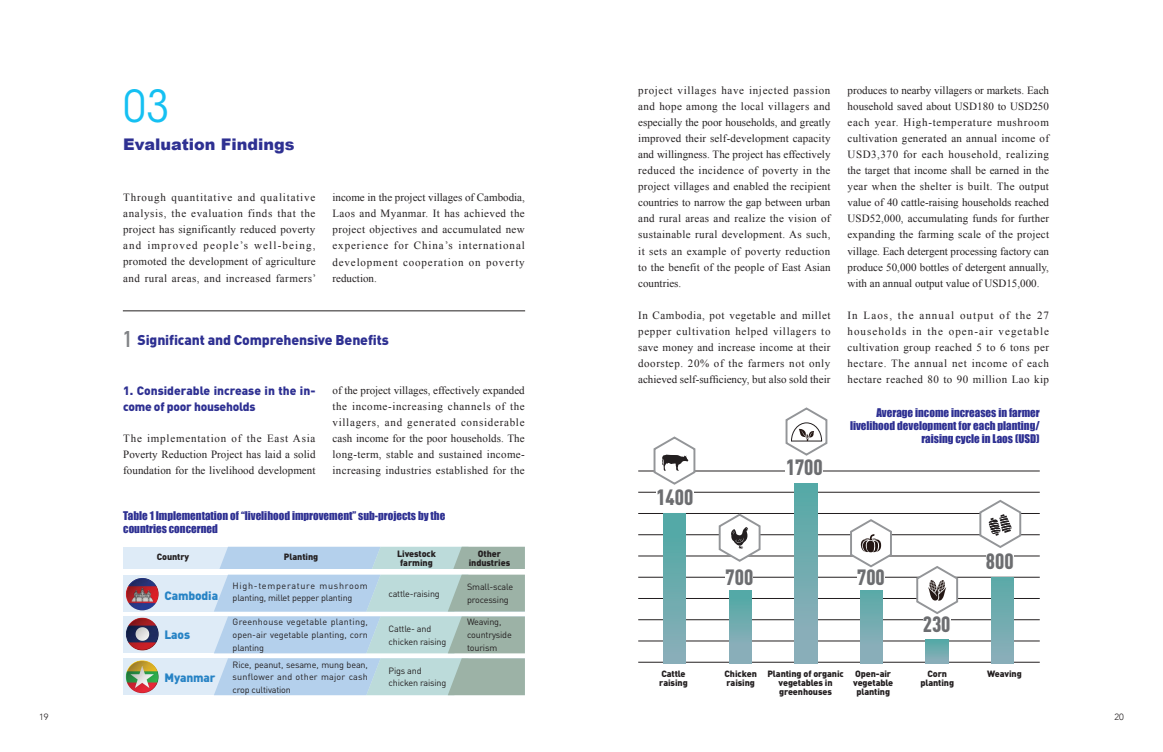
<style>
.page{position:relative;width:1163px;height:752px;background:#fff}
.page>*{position:absolute;margin:0;border:0;box-sizing:border-box;transform-origin:0 0}
.t1{font:condensed 43.8px "ITC Avant Garde Std";color:#15c0f2}
.t2{font:900 21.8px "DIN Cond";color:#6c6d70}
.t3{font:900 16px "Arial";color:#2e3092}
.t4{font:900 14px "DIN";letter-spacing:-.01em;color:#2e3092}
.t5{font:900 12px/16px "DIN";letter-spacing:-.005em;color:#2e3092}
.t6{font:900 12px "DIN";letter-spacing:-.01em;color:#2783c5}
.t7{font:11px/16px "Times New Roman";letter-spacing:.02em;color:#231f20;text-align:justify}
.t8{font:11px/13.2px "Impact";color:#2e3092}
.t9{font:9px/12.8px "DIN";letter-spacing:-.02em;color:#231f20}
.t10{font:900 9px/9.2px "DIN";letter-spacing:-.01em;color:#231f20;text-align:center}
.t11{font:300 9px "Avenir";color:#231f20}
.s1{font-family:"DIN Condensed";font-weight:700;font-size:22.4px;color:#808285}
</style>
<div class="page">
<hr style="left:123px;top:310px;width:401px;height:1px;background:#231f20">
<div style="left:123px;top:546px;width:402px;height:37px;background:#deebf7"></div>
<div style="left:123px;top:569px;width:411px;height:8px;background:#fff"></div>
<div style="left:123px;top:574px;width:402px;height:37px;background:#deebf7"></div>
<div style="left:123px;top:616px;width:402px;height:37px;background:#deebf7"></div>
<div style="left:123px;top:658px;width:402px;height:36px;background:#deebf7"></div>
<svg style="left:214px;top:546px;width:311px;height:148px;background:#b9d2dc"></svg>
<img style="left:126px;top:577px;width:33px;height:33px;border-radius:16px">
<img style="left:126px;top:617px;width:33px;height:33px;border-radius:16px">
<img style="left:126px;top:660px;width:33px;height:32px;border-radius:16px">
<hr style="left:638px;top:661px;width:401px;height:1px;background:#231f20">
<hr style="left:638px;top:598px;width:401px;height:1px;background:#231f20">
<hr style="left:638px;top:534px;width:401px;height:1px;background:#231f20">
<hr style="left:638px;top:640px;width:401px;height:1px;background:#231f20">
<hr style="left:638px;top:576px;width:401px;height:1px;background:#231f20">
<hr style="left:638px;top:513px;width:401px;height:1px;background:#231f20">
<hr style="left:638px;top:619px;width:401px;height:1px;background:#231f20">
<hr style="left:638px;top:555px;width:401px;height:1px;background:#231f20">
<hr style="left:638px;top:492px;width:401px;height:1px;background:#231f20">
<hr style="left:638px;top:470px;width:401px;height:1px;background:#231f20">
<div style="left:664px;top:513px;width:22px;height:149px;background:linear-gradient(to bottom,#4da8a4,#8aaeb9)"></div>
<div style="left:729px;top:590px;width:22px;height:72px;background:linear-gradient(to bottom,#50a9a5,#92afbc)"></div>
<svg style="left:925px;top:639px;width:22px;height:23px"></svg>
<div style="left:860px;top:590px;width:22px;height:72px;background:linear-gradient(to bottom,#5baaa7,#90afbc)"></div>
<div style="left:991px;top:577px;width:22px;height:85px;background:linear-gradient(to bottom,#5aa9a7,#8baeba)"></div>
<div style="left:794px;top:483px;width:22px;height:179px;background:linear-gradient(to bottom,#55a9a6,#91afbc)"></div>
<div style="left:656px;top:486px;width:37px;height:22px;background:#fff"></div>
<div style="left:785px;top:456px;width:37px;height:22px;background:#fff"></div>
<div style="left:725px;top:565px;width:28px;height:22px;background:#fff"></div>
<div style="left:857px;top:565px;width:27px;height:22px;background:#fff"></div>
<div style="left:985px;top:550px;width:28px;height:21px;background:#fff"></div>
<div style="left:922px;top:613px;width:28px;height:22px;background:#fff"></div>
<svg style="left:651px;top:436px;width:45px;height:49px"></svg>
<svg style="left:717px;top:513px;width:44px;height:49px"></svg>
<svg style="left:914px;top:566px;width:44px;height:48px"></svg>
<svg style="left:848px;top:519px;width:44px;height:49px"></svg>
<svg style="left:785px;top:407px;width:43px;height:49px"></svg>
<svg style="left:977px;top:500px;width:45px;height:48px"></svg>
<h1 class="t1" style="left:123px;top:79px;width:47px">03</h1>
<h3 class="t3" style="left:123px;top:132px;width:173px">Evaluation Findings</h3>
<p class="t7" style="left:123px;top:189px;width:194px">Through quantitative and qualitative analysis, the evaluation finds that the project has significantly reduced poverty and improved people’s well-being, promoted the development of agriculture and rural areas, and increased farmers’</p>
<p class="t7" style="left:332px;top:189px;width:194px">income in the project villages of Cambodia, Laos and Myanmar. It has achieved the project objectives and accumulated new experience for China’s international development cooperation on poverty reduction.</p>
<p class="t4" style="left:123px;top:331px;width:267px"><span class="s1">1</span> Significant and Comprehensive Benefits</p>
<p class="t5" style="left:123px;top:381px;width:194px">1. Considerable increase in the in&shy;come of poor households</p>
<p class="t7" style="left:123px;top:429px;width:194px">The implementation of the East Asia Poverty Reduction Project has laid a solid foundation for the livelihood development</p>
<p class="t7" style="left:332px;top:381px;width:194px">of the project villages, effectively expanded the income-increasing channels of the villagers, and generated considerable cash income for the poor households. The long-term, stable and sustained income&shy;increasing industries established for the</p>
<p class="t8" style="left:123px;top:508px;width:323px">Table 1 Implementation of “livelihood improvement” sub-projects by the countries concerned</p>
<p class="t10" style="left:157px;top:551px;width:34px">Country</p>
<p class="t6" style="left:164px;top:587px;width:55px">Cambodia</p>
<p class="t6" style="left:164px;top:626px;width:27px">Laos</p>
<p class="t6" style="left:164px;top:669px;width:53px">Myanmar</p>
<p class="t10" style="left:284px;top:551px;width:36px">Planting</p>
<p class="t10" style="left:397px;top:548px;width:40px">Livestock farming</p>
<p class="t10" style="left:468px;top:548px;width:43px">Other industries</p>
<p class="t9" style="left:232px;top:578px;width:137px">High-temperature mushroom planting, millet pepper planting</p>
<p class="t9" style="left:388px;top:587px;width:53px">cattle-raising</p>
<p class="t9" style="left:467px;top:580px;width:48px">Small-scale processing</p>
<p class="t9" style="left:467px;top:614px;width:46px">Weaving, countryside tourism</p>
<p class="t9" style="left:232px;top:615px;width:137px;text-align:justify">Greenhouse vegetable planting, open-air vegetable planting, corn planting</p>
<p class="t9" style="left:388px;top:622px;width:59px">Cattle- and chicken raising</p>
<p class="t9" style="left:388px;top:663px;width:59px">Pigs and chicken raising</p>
<p class="t9" style="left:232px;top:657px;width:137px;text-align:justify">Rice, peanut, sesame, mung bean, sunflower and other major cash crop cultivation</p>
<p class="t7" style="left:638px;top:82px;width:194px">project villages have injected passion and hope among the local villagers and especially the poor households, and greatly improved their self-development capacity and willingness. The project has effectively reduced the incidence of poverty in the project villages and enabled the recipient countries to narrow the gap between urban and rural areas and realize the vision of sustainable rural development. As such, it sets an example of poverty reduction to the benefit of the people of East Asian countries.</p>
<p class="t7" style="left:638px;top:306px;width:194px">In Cambodia, pot vegetable and millet pepper cultivation helped villagers to save money and increase income at their doorstep. 20% of the farmers not only achieved self-sufficiency, but also sold their</p>
<h2 class="t2" style="left:656px;top:483px;width:38px">1400</h2>
<h2 class="t2" style="left:785px;top:453px;width:38px">1700</h2>
<p class="t7" style="left:847px;top:82px;width:203px">produces to nearby villagers or markets. Each household saved about USD180 to USD250 each year. High-temperature mushroom cultivation generated an annual income of USD3,370 for each household, realizing the target that income shall be earned in the year when the shelter is built. The output value of 40 cattle-raising households reached USD52,000, accumulating funds for further expanding the farming scale of the project village. Each detergent processing factory can produce 50,000 bottles of detergent annually, with an annual output value of USD15,000.</p>
<p class="t7" style="left:847px;top:306px;width:203px">In Laos, the annual output of the 27 households in the open-air vegetable cultivation group reached 5 to 6 tons per hectare. The annual net income of each hectare reached 80 to 90 million Lao kip</p>
<p class="t8" style="left:849px;top:405px;width:191px;text-align:right">Average income increases in farmer livelihood development for each planting/ raising cycle in Laos (USD)</p>
<h2 class="t2" style="left:725px;top:563px;width:29px">700</h2>
<h2 class="t2" style="left:857px;top:563px;width:29px">700</h2>
<h2 class="t2" style="left:922px;top:610px;width:29px">230</h2>
<h2 class="t2" style="left:985px;top:547px;width:29px">800</h2>
<p class="t10" style="left:767px;top:668px;width:78px">Planting of organic</p>
<p class="t10" style="left:986px;top:668px;width:36px">Weaving</p>
<p class="t10" style="left:778px;top:677px;width:56px;text-align:left">vegetables in greenhouses</p>
<p class="t10" style="left:853px;top:668px;width:42px">Open-air vegetable planting</p>
<p class="t10" style="left:659px;top:668px;width:30px;text-align:left">Cattle raising</p>
<p class="t10" style="left:724px;top:668px;width:34px;text-align:left">Chicken raising</p>
<p class="t10" style="left:920px;top:668px;width:35px">Corn planting</p>
<p class="t11" style="left:39px;top:711px;width:11px">19</p>
<p class="t11" style="left:1114px;top:711px;width:11px">20</p>
</div>
